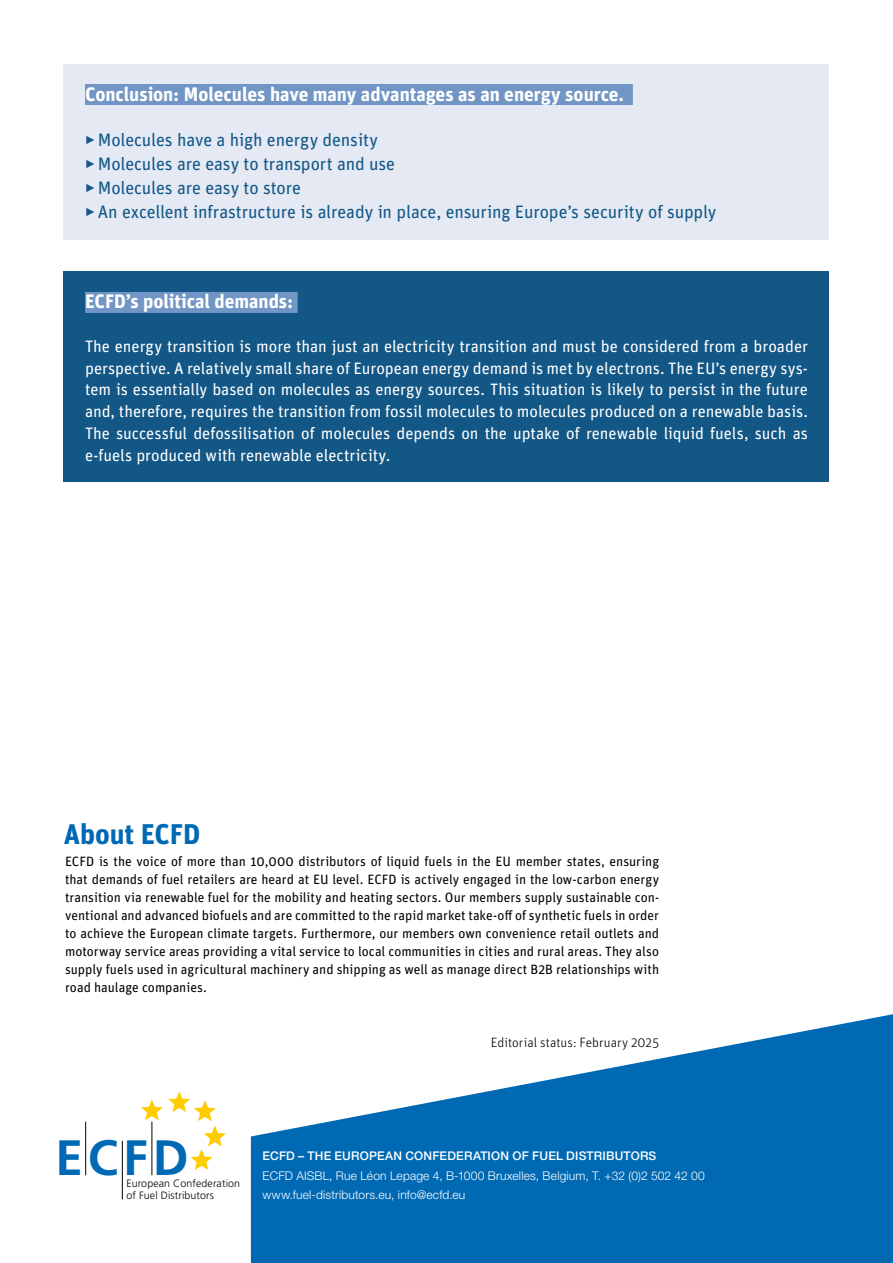
<style>
.page{position:relative;width:893px;height:1263px;background:#fff}
.page>*{position:absolute;margin:0;border:0;box-sizing:border-box;transform-origin:0 0}
.t1{font:700 49.65px "Frutiger LT Std";color:#0069b4}
.t2{font:700 28.5px "Unit OT";letter-spacing:-.005em;color:#0069b4}
.kleine_Headline{font:700 19.5px "Unit OT";letter-spacing:-.005em;color:#fff}
.kleine_Headline-2{font:18px "Unit OT";letter-spacing:-.01em;color:#135786}
.Grundschrift{font:16.5px/21.8px "Unit OT";color:#fff;text-align:justify}
.Verbandsportrait{font:13.5px/18px "Unit OT";color:#000;text-align:justify}
.Verbandsportrait_Unterzeile{font:300 13.5px "Unit OT";color:#000}
.Grundschrift_Rückseite{font:300 12px/19.5px "Helvetica Neue LT Pro";letter-spacing:.015em;color:#fff}
.t3{font:300 10.65px/12.5px "Frutiger LT Std";letter-spacing:.01em;color:#000}
.s1{font-weight:500}
</style>
<div class="page">
<div style="left:64px;top:64px;width:765px;height:176px;background:#e4e9f4"></div>
<div style="left:85px;top:84px;width:548px;height:21px;background:#7195c4"></div>
<div style="left:64px;top:272px;width:765px;height:210px;background:#135786"></div>
<div style="left:85px;top:292px;width:213px;height:21px;background:#7195c4"></div>
<svg style="left:251px;top:1014px;width:642px;height:249px;fill:#0069b4"></svg>
<hr style="left:85px;top:1122px;width:1px;height:53px;background:#000">
<hr style="left:122px;top:1141px;width:1px;height:58px;background:#000">
<hr style="left:152px;top:1122px;width:1px;height:53px;background:#000">
<svg style="left:141px;top:1091px;width:85px;height:79px"></svg>
<p class="kleine_Headline" style="left:85px;top:81px;width:540px">Conclusion: Molecules have many advantages as an energy source.</p>
<p class="kleine_Headline-2" style="left:85px;top:129px;width:294px">‣ Molecules have a high energy density</p>
<p class="kleine_Headline-2" style="left:85px;top:153px;width:312px">‣Molecules are easy to transport and use</p>
<p class="kleine_Headline-2" style="left:85px;top:177px;width:217px">‣Molecules are easy to store</p>
<p class="kleine_Headline-2" style="left:85px;top:201px;width:633px">‣ An excellent infrastructure is already in place, ensuring Europe’s security of supply</p>
<p class="kleine_Headline" style="left:85px;top:289px;width:210px">ECFD’s political demands:</p>
<p class="Grundschrift" style="left:85px;top:335px;width:724px">The energy transition is more than just an electricity transition and must be considered from a broader perspective. A relatively small share of European energy demand is met by electrons. The EU’s energy sys&shy;tem is essentially based on molecules as energy sources. This situation is likely to persist in the future and, therefore, requires the transition from fossil molecules to molecules produced on a renewable basis.<br>The successful defossilisation of molecules depends on the uptake of renewable liquid fuels, such as e-fuels produced with renewable electricity.</p>
<p class="t2" style="left:64px;top:815px;width:138px">About ECFD</p>
<p class="Verbandsportrait" style="left:65px;top:852px;width:596px">ECFD is the voice of more than 10,000 distributors of liquid fuels in the EU member states, ensuring that demands of fuel retailers are heard at EU level. ECFD is actively engaged in the low-carbon energy transition via renewable fuel for the mobility and heating sectors. Our members supply sustainable con&shy;ventional and advanced biofuels and are committed to the rapid market take-off of synthetic fuels in order to achieve the European climate targets. Furthermore, our members own convenience retail outlets and motorway service areas providing a vital service to local communities in cities and rural areas. They also supply fuels used in agricultural machinery and shipping as well as manage direct B2B relationships with road haulage companies.</p>
<p class="Verbandsportrait_Unterzeile" style="left:491px;top:1034px;width:170px">Editorial status: February 2025</p>
<p class="t1" style="left:55px;top:1129px;width:135px">ECFD</p>
<p class="t3" style="left:126px;top:1177px;width:115px">European Confederation of Fuel Distributors</p>
<p class="Grundschrift_Rückseite" style="left:263px;top:1146px;width:444px"><span class="s1">ECFD – THE EUROPEAN CONFEDERATION OF FUEL DISTRIBUTORS<br></span>ECFD AISBL, Rue Léon Lepage 4, B-1000 Bruxelles, Belgium, T. +32 (0)2 502 42 00 www.fuel-distributors.eu, info@ecfd.eu</p>
</div>
